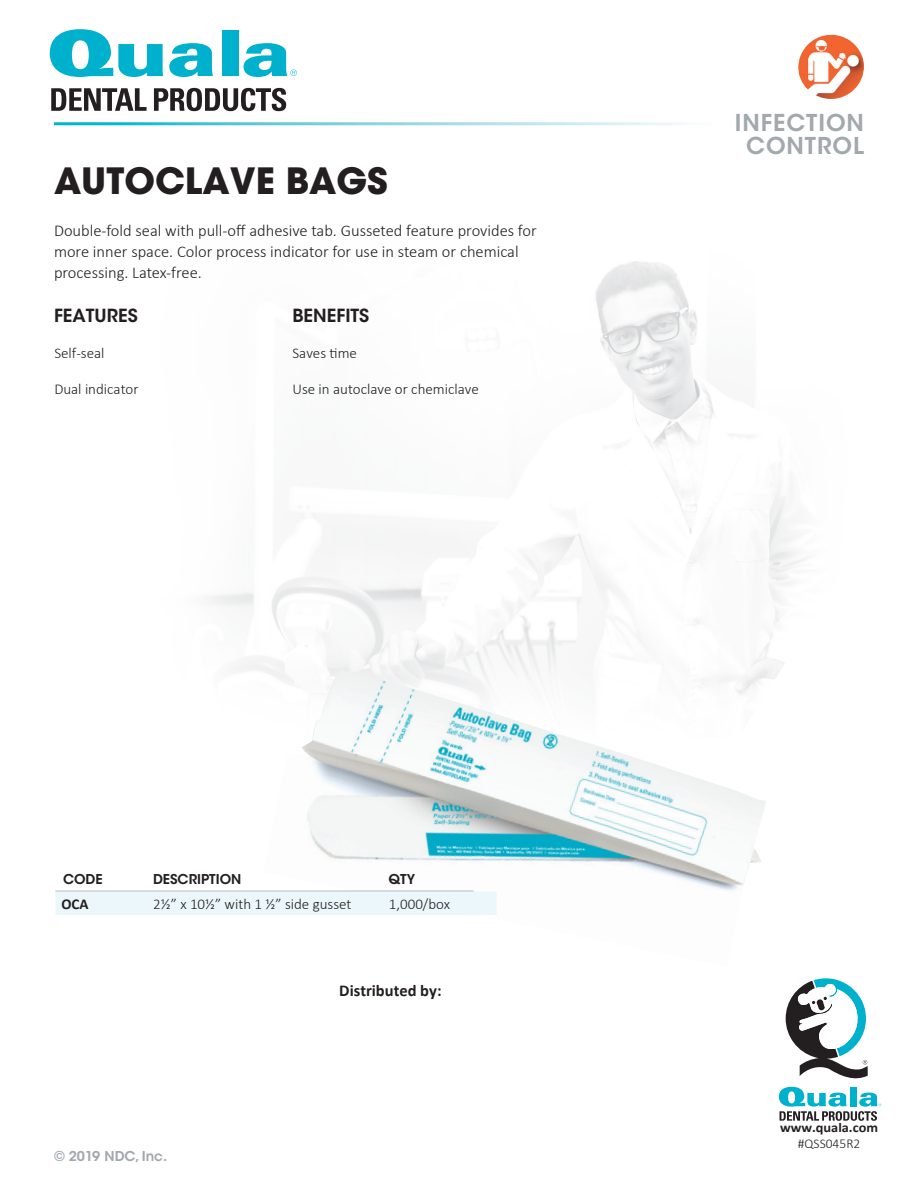
<style>
.page{position:relative;width:918px;height:1188px;background:#fff}
.page>*{position:absolute;margin:0;border:0;box-sizing:border-box;transform-origin:0 0}
.t1{font:700 36px "ITC Avant Garde Std";color:#231f20}
.t2{font:600 23.1px/22.5px "ITC Avant Garde Std";letter-spacing:.04em;color:#a1a9ad;text-align:center}
.t3{font:600 18px "ITC Avant Garde Std";color:#231f20}
.t4{font:300 16.5px/21px "Calibri";color:#231f20}
.t5{font:700 16.5px "Calibri";color:#231f20}
.t6{font:300 15px "Calibri";color:#231f20}
.t7{font:700 15px "Calibri";color:#231f20}
.t8{font:600 13.5px "ITC Avant Garde Std";color:#231f20}
.t9{font:700 13.5px "Calibri";color:#231f20;scale:1.06 1}
.t10{font:600 13.5px "ITC Avant Garde Std";color:#a1a9ad}
.t11{font:300 13.5px "Calibri";color:#231f20}
</style>
<div class="page">
<img style="left:208px;top:261px;width:526px;height:424px">
<img style="left:301px;top:668px;width:461px;height:195px">
<img style="left:264px;top:752px;width:487px;height:139px">
<svg style="left:50px;top:29px;width:113px;height:48px"></svg>
<svg style="left:169px;top:43px;width:44px;height:34px"></svg>
<div style="left:222px;top:30px;width:16px;height:46px;background:#00b1cd"></div>
<svg style="left:243px;top:43px;width:54px;height:34px"></svg>
<svg style="left:51px;top:88px;width:96px;height:23px"></svg>
<svg style="left:154px;top:88px;width:132px;height:23px"></svg>
<svg style="left:779px;top:978px;width:102px;height:143px"></svg>
<img style="left:798px;top:33px;width:66px;height:66px;border-radius:33px">
<hr style="left:56px;top:891px;width:418px;height:1px;background:#a1a9ad">
<div style="left:56px;top:892px;width:441px;height:23px;background:#ebf7fa"></div>
<svg style="left:734px;top:434px;width:74px;height:391px"></svg>
<h1 class="t1" style="left:54px;top:157px;width:335px">AUTOCLAVE BAGS</h1>
<p class="t4" style="left:54px;top:219px;width:484px">Double-fold seal with pull-off adhesive tab. Gusseted feature provides for more inner space. Color process indicator for use in steam or chemical processing. Latex-free.</p>
<p class="t3" style="left:54px;top:304px;width:85px">FEATURES</p>
<p class="t3" style="left:292px;top:304px;width:78px">BENEFITS</p>
<p class="t6" style="left:54px;top:344px;width:52px">Self-seal</p>
<p class="t6" style="left:293px;top:344px;width:66px">Saves time</p>
<p class="t6" style="left:54px;top:380px;width:86px">Dual indicator</p>
<p class="t6" style="left:293px;top:380px;width:188px">Use in autoclave or chemiclave</p>
<p class="t8" style="left:63px;top:871px;width:41px">CODE</p>
<p class="t8" style="left:153px;top:871px;width:90px">DESCRIPTION</p>
<p class="t8" style="left:388px;top:871px;width:28px">QTY</p>
<p class="t7" style="left:62px;top:894px;width:29px">OCA</p>
<p class="t6" style="left:153px;top:895px;width:200px">2½” x 10½” with 1 ½” side gusset</p>
<p class="t6" style="left:389px;top:895px;width:63px">1,000/box</p>
<p class="t10" style="left:54px;top:1147px;width:115px">© 2019 NDC, Inc.</p>
<p class="t5" style="left:339px;top:980px;width:104px">Distributed by:</p>
<h2 class="t2" style="left:735px;top:112px;width:131px">INFECTION<br>CONTROL</h2>
<p class="t9" style="left:780px;top:1119px;width:94px">www.quala.com</p>
<p class="t11" style="left:798px;top:1135px;width:64px">#QSS045R2</p>
</div>
